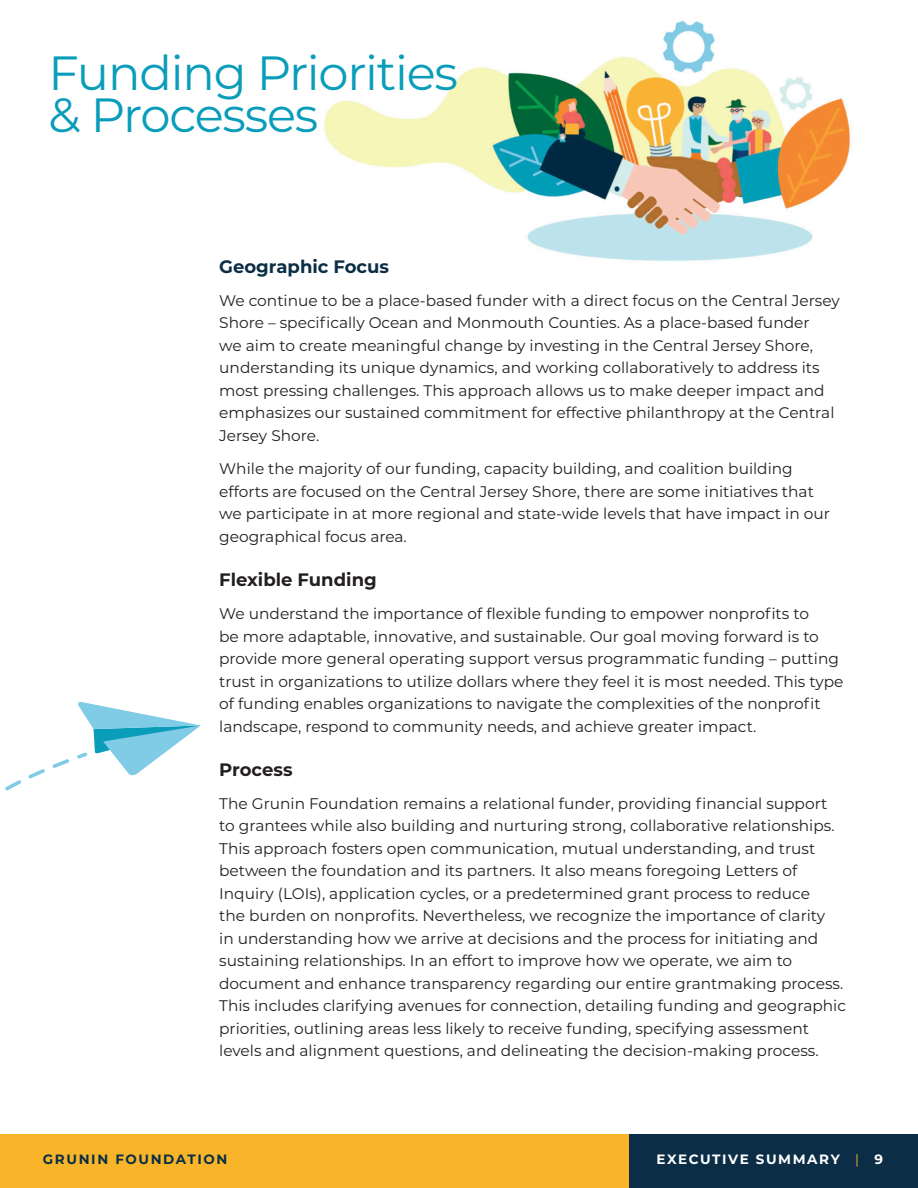
<style>
.page{position:relative;width:918px;height:1188px;background:#fff}
.page>*{position:absolute;margin:0;border:0;box-sizing:border-box;transform-origin:0 0}
.copy_text{font:48px/42px "Montserrat";letter-spacing:-.025em;color:#099dba}
.copy_text-2{font:700 18px "Montserrat";color:#231f20}
.copy_text-3{font:700 18px "Montserrat";color:#0b2e46}
.copy_text-4{font:15.3px/22.5px "Montserrat";color:#231f20}
.t1{font:700 13.5px "Montserrat";letter-spacing:.115em;color:#fff}
.t2{font:700 13.5px "Montserrat";letter-spacing:.12em;color:#0b2e46}
.s1{font-weight:400;color:#f8b529}
</style>
<div class="page">
<img style="left:324px;top:20px;width:526px;height:241px">
<div style="left:0;top:1134px;width:918px;height:54px;background:#f8b529"></div>
<div style="left:630px;top:1134px;width:288px;height:54px;background:#0b2e46"></div>
<svg style="left:77px;top:702px;width:124px;height:74px"></svg>
<svg style="left:28px;top:769px;width:17px;height:10px"></svg>
<svg style="left:52px;top:759px;width:17px;height:9px"></svg>
<svg style="left:5px;top:780px;width:16px;height:11px"></svg>
<p class="copy_text" style="left:49px;top:50px;width:411px">Funding Priorities &amp; Processes</p>
<p class="copy_text-3" style="left:219px;top:253px;width:171px">Geographic Focus</p>
<p class="copy_text-4" style="left:219px;top:289px;width:622px">We continue to be a place-based funder with a direct focus on the Central Jersey Shore – specifically Ocean and Monmouth Counties. As a place-based funder<br>we aim to create meaningful change by investing in the Central Jersey Shore, understanding its unique dynamics, and working collaboratively to address its most pressing challenges. This approach allows us to make deeper impact and emphasizes our sustained commitment for effective philanthropy at the Central Jersey Shore.</p>
<p class="copy_text-4" style="left:219px;top:457px;width:612px">While the majority of our funding, capacity building, and coalition building efforts are focused on the Central Jersey Shore, there are some initiatives that we participate in at more regional and state-wide levels that have impact in our geographical focus area.</p>
<p class="copy_text-2" style="left:219px;top:566px;width:159px">Flexible Funding</p>
<p class="copy_text-4" style="left:219px;top:602px;width:626px">We understand the importance of flexible funding to empower nonprofits to<br>be more adaptable, innovative, and sustainable. Our goal moving forward is to provide more general operating support versus programmatic funding – putting trust in organizations to utilize dollars where they feel it is most needed. This type of funding enables organizations to navigate the complexities of the nonprofit landscape, respond to community needs, and achieve greater impact.</p>
<p class="copy_text-2" style="left:219px;top:756px;width:75px">Process</p>
<p class="copy_text-4" style="left:219px;top:792px;width:628px">The Grunin Foundation remains a relational funder, providing financial support to grantees while also building and nurturing strong, collaborative relationships.<br>This approach fosters open communication, mutual understanding, and trust between the foundation and its partners. It also means foregoing Letters of Inquiry (LOIs), application cycles, or a predetermined grant process to reduce<br>the burden on nonprofits. Nevertheless, we recognize the importance of clarity<br>in understanding how we arrive at decisions and the process for initiating and sustaining relationships. In an effort to improve how we operate, we aim to document and enhance transparency regarding our entire grantmaking process.<br>This includes clarifying avenues for connection, detailing funding and geographic priorities, outlining areas less likely to receive funding, specifying assessment levels and alignment questions, and delineating the decision-making process.</p>
<p class="t2" style="left:43px;top:1150px;width:186px">GRUNIN FOUNDATION</p>
<p class="t1" style="left:656px;top:1150px;width:228px">EXECUTIVE SUMMARY <span class="s1">|</span> 9</p>
</div>
